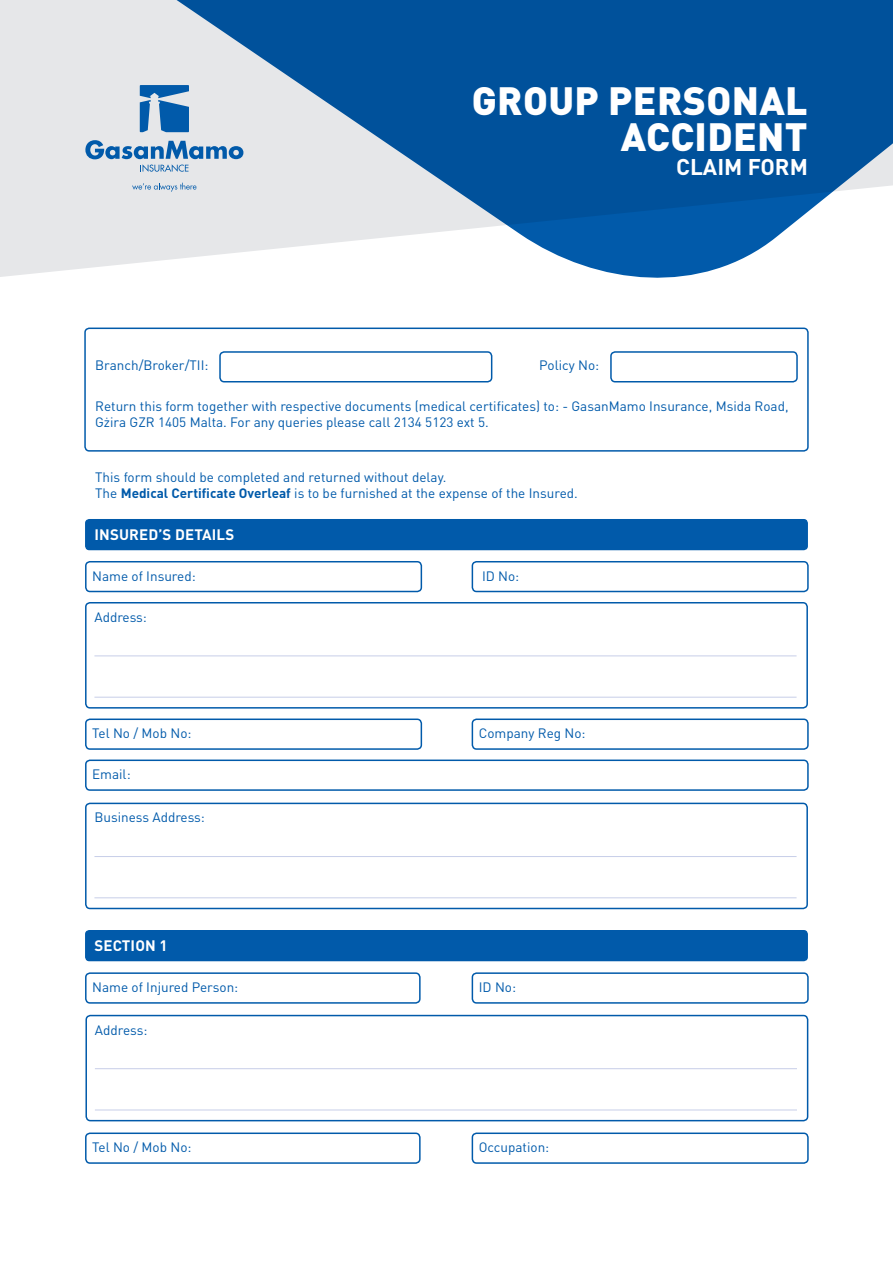
<style>
.page{position:relative;width:893px;height:1263px;background:#fff}
.page>*{position:absolute;margin:0;border:0;box-sizing:border-box;transform-origin:0 0}
.t1{font:900 39px "DIN Pro";letter-spacing:.01em;color:#fff}
.t2{font:700 22.5px "DIN Pro";color:#fff}
.t3{font:700 15px "DIN Pro";letter-spacing:.01em;color:#fff}
.t4{font:13.5px/16.2px "DIN Pro";color:#015aaa}
.s1{font-weight:700}
</style>
<div class="page">
<div style="left:85px;top:602px;width:723px;height:107px;border:2px solid #015aaa;border-radius:4px"></div>
<hr style="left:94px;top:655px;width:702px;height:1px;background:#c7cee8">
<hr style="left:94px;top:697px;width:702px;height:1px;background:#c7cee8">
<div style="left:85px;top:803px;width:723px;height:106px;border:2px solid #015aaa;border-radius:4px"></div>
<hr style="left:94px;top:856px;width:702px;height:1px;background:#c7cee8">
<hr style="left:94px;top:897px;width:702px;height:1px;background:#c7cee8">
<div style="left:85px;top:930px;width:723px;height:31px;background:#015aaa;border-radius:4px"></div>
<div style="left:85px;top:519px;width:723px;height:31px;background:#015aaa;border-radius:4px"></div>
<div style="left:472px;top:561px;width:337px;height:31px;border:2px solid #015aaa;border-radius:4px"></div>
<div style="left:85px;top:561px;width:337px;height:31px;border:2px solid #015aaa;border-radius:4px"></div>
<div style="left:85px;top:718px;width:337px;height:32px;border:2px solid #015aaa;border-radius:4px"></div>
<div style="left:472px;top:718px;width:337px;height:32px;border:2px solid #015aaa;border-radius:4px"></div>
<div style="left:85px;top:759px;width:724px;height:32px;border:2px solid #015aaa;border-radius:4px"></div>
<div style="left:85px;top:1132px;width:336px;height:32px;border:2px solid #015aaa;border-radius:4px"></div>
<div style="left:472px;top:1132px;width:337px;height:32px;border:2px solid #015aaa;border-radius:4px"></div>
<div style="left:472px;top:972px;width:337px;height:32px;border:2px solid #015aaa;border-radius:4px"></div>
<div style="left:85px;top:972px;width:336px;height:32px;border:2px solid #015aaa;border-radius:4px"></div>
<div style="left:84px;top:328px;width:725px;height:124px;border:2px solid #015aaa;border-radius:4px"></div>
<div style="left:219px;top:351px;width:273px;height:31px;border:2px solid #015aaa;border-radius:4px"></div>
<div style="left:610px;top:351px;width:188px;height:31px;border:2px solid #015aaa;border-radius:4px"></div>
<svg style="left:0;top:0;width:893px;height:278px;background:#6c98c2"></svg>
<div style="left:85px;top:1015px;width:723px;height:106px;border:2px solid #015aaa;border-radius:4px"></div>
<hr style="left:95px;top:1068px;width:702px;height:1px;background:#c7cee8">
<hr style="left:95px;top:1109px;width:702px;height:1px;background:#c7cee8">
<svg style="left:85px;top:140px;width:158px;height:32px;background:#a1bcd6"></svg>
<svg style="left:132px;top:183px;width:65px;height:9px"></svg>
<svg style="left:140px;top:85px;width:49px;height:47px;background:#4886bd"></svg>
<p class="t1" style="left:472px;top:74px;width:338px">GROUP PERSONAL</p>
<p class="t1" style="left:621px;top:110px;width:188px">ACCIDENT</p>
<p class="t2" style="left:676px;top:151px;width:133px">CLAIM FORM</p>
<p class="t4" style="left:95px;top:357px;width:115px">Branch/Broker/TII:</p>
<p class="t4" style="left:95px;top:398px;width:695px">Return this form together with respective documents (medical certificates) to: - GasanMamo Insurance, Msida Road,<br>Gżira GZR 1405 Malta. For any queries please call 2134 5123 ext 5.</p>
<p class="t4" style="left:539px;top:357px;width:62px">Policy No:</p>
<p class="t4" style="left:95px;top:468px;width:353px">This form should be completed and returned without delay.</p>
<p class="t4" style="left:95px;top:485px;width:484px">The <span class="s1">Medical Certificate Overleaf</span> is to be furnished at the expense of the Insured.</p>
<p class="t3" style="left:95px;top:524px;width:141px">INSURED’S DETAILS</p>
<p class="t4" style="left:92px;top:567px;width:105px">Name of Insured:</p>
<p class="t4" style="left:94px;top:608px;width:54px">Address:</p>
<p class="t4" style="left:482px;top:567px;width:39px">ID No:</p>
<p class="t4" style="left:92px;top:724px;width:101px">Tel No / Mob No:</p>
<p class="t4" style="left:479px;top:724px;width:108px">Company Reg No:</p>
<p class="t4" style="left:92px;top:765px;width:40px">Email:</p>
<p class="t4" style="left:94px;top:809px;width:112px">Business Address:</p>
<p class="t3" style="left:95px;top:935px;width:75px">SECTION 1</p>
<p class="t4" style="left:92px;top:978px;width:148px">Name of Injured Person:</p>
<p class="t4" style="left:95px;top:1021px;width:54px">Address:</p>
<p class="t4" style="left:479px;top:978px;width:39px">ID No:</p>
<p class="t4" style="left:92px;top:1138px;width:101px">Tel No / Mob No:</p>
<p class="t4" style="left:479px;top:1138px;width:72px">Occupation:</p>
</div>
